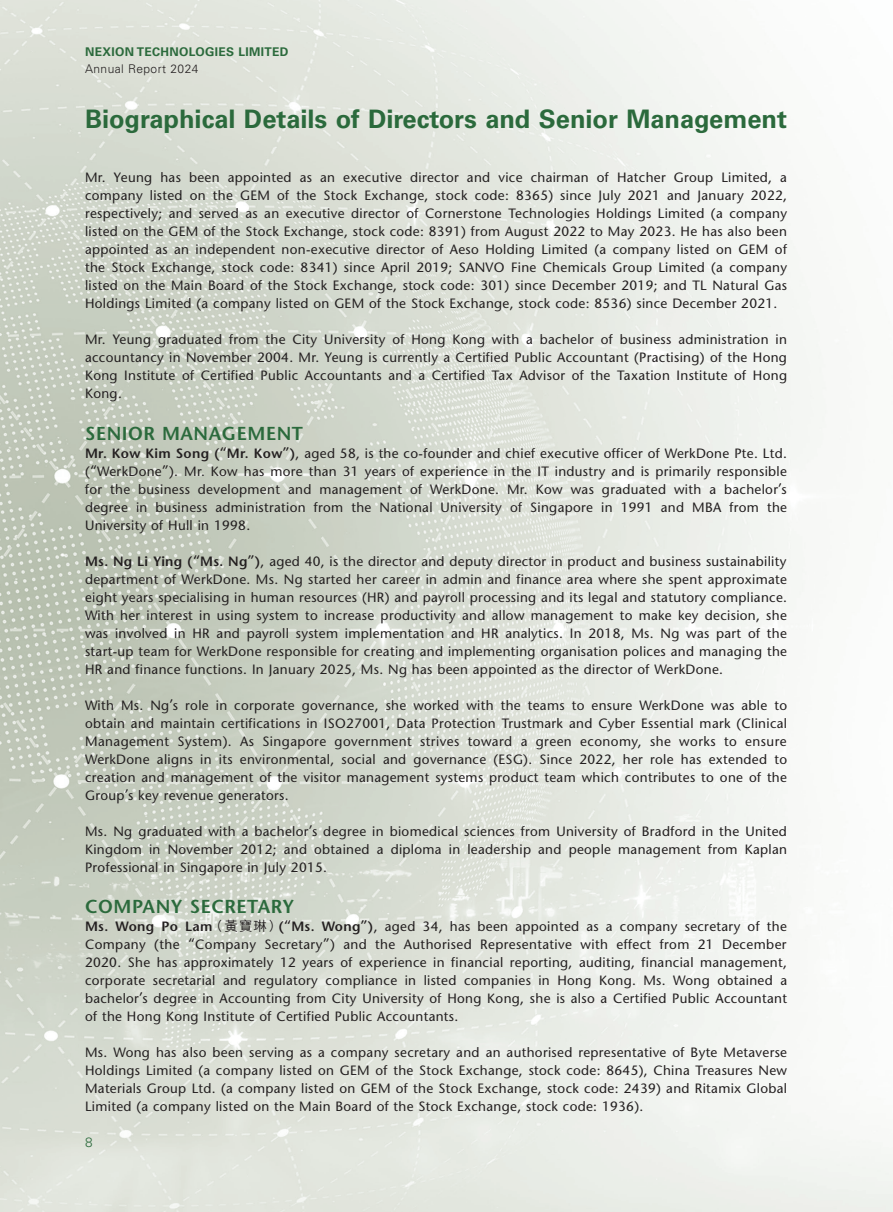
<style>
.page{position:relative;width:893px;height:1212px;background:#fff}
.page>*{position:absolute;margin:0;border:0;box-sizing:border-box;transform-origin:0 0}
.t1{font:700 25.5px "Univers LT Std";color:#2b6a3c}
.t2{font:600 18.75px "Stone Sans Std";letter-spacing:.03em;color:#2b6a3c}
.t3{font:500 13.5px/18px "Stone Sans Std";letter-spacing:.025em;color:#231f20;text-align:justify}
.t4{font:300 13.5px "Univers LT Std";color:#2b6a3c}
.t5{font:700 12px "Univers LT Std";letter-spacing:.03em;color:#2b6a3c}
.t6{font:300 12px "Univers LT Std";letter-spacing:.035em;color:#231f20}
.s1{font-weight:600}
.s2{font-family:"M Hei HK"}
</style>
<div class="page">
<img style="left:0;top:0;width:893px;height:1212px">
<p class="t5" style="left:85px;top:45px;width:205px">NEXION TECHNOLOGIES LIMITED</p>
<p class="t6" style="left:85px;top:61px;width:115px">Annual Report 2024</p>
<h1 class="t1" style="left:85px;top:104px;width:703px">Biographical Details of Directors and Senior Management</h1>
<p class="t3" style="left:85px;top:168px;width:703px">Mr. Yeung has been appointed as an executive director and vice chairman of Hatcher Group Limited, a company listed on the GEM of the Stock Exchange, stock code: 8365) since July 2021 and January 2022, respectively; and served as an executive director of Cornerstone Technologies Holdings Limited (a company listed on the GEM of the Stock Exchange, stock code: 8391) from August 2022 to May 2023. He has also been appointed as an independent non-executive director of Aeso Holding Limited (a company listed on GEM of the Stock Exchange, stock code: 8341) since April 2019; SANVO Fine Chemicals Group Limited (a company listed on the Main Board of the Stock Exchange, stock code: 301) since December 2019; and TL Natural Gas Holdings Limited (a company listed on GEM of the Stock Exchange, stock code: 8536) since December 2021.</p>
<p class="t3" style="left:85px;top:330px;width:703px">Mr. Yeung graduated from the City University of Hong Kong with a bachelor of business administration in accountancy in November 2004. Mr. Yeung is currently a Certified Public Accountant (Practising) of the Hong Kong Institute of Certified Public Accountants and a Certified Tax Advisor of the Taxation Institute of Hong Kong.</p>
<h2 class="t2" style="left:85px;top:422px;width:220px">SENIOR MANAGEMENT</h2>
<p class="t3" style="left:85px;top:444px;width:704px"><span class="s1">Mr. Kow Kim Song (“Mr. Kow”)</span>, aged 58, is the co-founder and chief executive officer of WerkDone Pte. Ltd. (“WerkDone”). Mr. Kow has more than 31 years of experience in the IT industry and is primarily responsible for the business development and management of WerkDone. Mr. Kow was graduated with a bachelor’s degree in business administration from the National University of Singapore in 1991 and MBA from the University of Hull in 1998.</p>
<p class="t3" style="left:85px;top:552px;width:704px"><span class="s1">Ms. Ng Li Ying (“Ms. Ng”)</span>, aged 40, is the director and deputy director in product and business sustainability department of WerkDone. Ms. Ng started her career in admin and finance area where she spent approximate eight years specialising in human resources (HR) and payroll processing and its legal and statutory compliance.<br>With her interest in using system to increase productivity and allow management to make key decision, she was involved in HR and payroll system implementation and HR analytics. In 2018, Ms. Ng was part of the start-up team for WerkDone responsible for creating and implementing organisation polices and managing the HR and finance functions. In January 2025, Ms. Ng has been appointed as the director of WerkDone.</p>
<p class="t3" style="left:85px;top:696px;width:704px">With Ms. Ng’s role in corporate governance, she worked with the teams to ensure WerkDone was able to obtain and maintain certifications in ISO27001, Data Protection Trustmark and Cyber Essential mark (Clinical Management System). As Singapore government strives toward a green economy, she works to ensure WerkDone aligns in its environmental, social and governance (ESG). Since 2022, her role has extended to creation and management of the visitor management systems product team which contributes to one of the Group’s key revenue generators.</p>
<p class="t3" style="left:85px;top:822px;width:703px">Ms. Ng graduated with a bachelor’s degree in biomedical sciences from University of Bradford in the United Kingdom in November 2012; and obtained a diploma in leadership and people management from Kaplan Professional in Singapore in July 2015.</p>
<h2 class="t2" style="left:85px;top:895px;width:211px">COMPANY SECRETARY</h2>
<p class="t3" style="left:85px;top:917px;width:703px"><span class="s1">Ms. Wong Po Lam</span><span class="s2">（黃寶琳）</span><span class="s1">(“Ms. Wong”)</span>, aged 34, has been appointed as a company secretary of the Company (the “Company Secretary”) and the Authorised Representative with effect from 21 December 2020. She has approximately 12 years of experience in financial reporting, auditing, financial management, corporate secretarial and regulatory compliance in listed companies in Hong Kong. Ms. Wong obtained a bachelor’s degree in Accounting from City University of Hong Kong, she is also a Certified Public Accountant of the Hong Kong Institute of Certified Public Accountants.</p>
<p class="t3" style="left:85px;top:1043px;width:704px">Ms. Wong has also been serving as a company secretary and an authorised representative of Byte Metaverse Holdings Limited (a company listed on GEM of the Stock Exchange, stock code: 8645), China Treasures New Materials Group Ltd. (a company listed on GEM of the Stock Exchange, stock code: 2439) and Ritamix Global Limited (a company listed on the Main Board of the Stock Exchange, stock code: 1936).</p>
<p class="t4" style="left:85px;top:1134px;width:9px">8</p>
</div>
